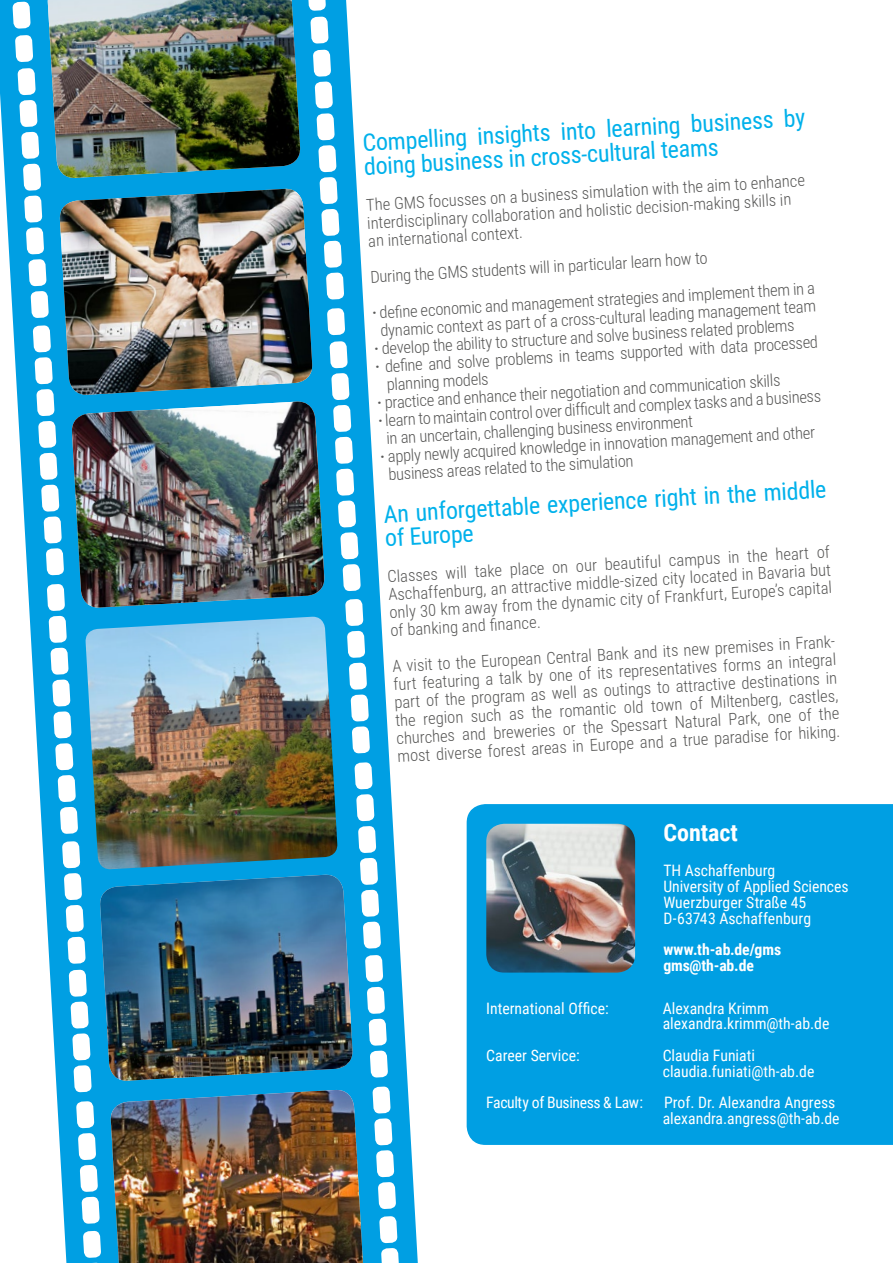
<style>
.page{position:relative;width:893px;height:1263px;background:#fff}
.page>*{position:absolute;margin:0;border:0;box-sizing:border-box;transform-origin:0 0}
.t1{font:24px/24.2px "Roboto Condensed";color:#00b1eb}
.t2{font:700 24px "Roboto Condensed";color:#fff}
.t3{font:300 16.5px/18px "Roboto Condensed";color:#575756}
.t4{font:15.75px/15.8px "Roboto Condensed";color:#fff}
.t5{font:700 15.75px/15.8px "Roboto Condensed";letter-spacing:-.005em;color:#fff}
.t6{font:15.75px "Roboto Condensed";letter-spacing:-.025em;color:#fff}
</style>
<div class="page">
<svg style="left:0;top:0;width:418px;height:1263px"></svg>
<img style="left:59px;top:189px;width:254px;height:207px">
<img style="left:85px;top:617px;width:253px;height:253px">
<svg style="left:33px;top:325px;width:31px;height:250px"></svg>
<svg style="left:47px;top:584px;width:31px;height:250px"></svg>
<svg style="left:17px;top:68px;width:32px;height:250px"></svg>
<svg style="left:15px;top:35px;width:18px;height:27px"></svg>
<svg style="left:329px;top:341px;width:32px;height:250px"></svg>
<svg style="left:327px;top:308px;width:18px;height:27px"></svg>
<svg style="left:345px;top:599px;width:25px;height:155px"></svg>
<svg style="left:354px;top:762px;width:27px;height:187px"></svg>
<svg style="left:365px;top:955px;width:23px;height:123px"></svg>
<svg style="left:372px;top:1086px;width:24px;height:123px"></svg>
<svg style="left:379px;top:1216px;width:20px;height:47px"></svg>
<svg style="left:308px;top:0;width:36px;height:300px"></svg>
<svg style="left:62px;top:841px;width:30px;height:251px"></svg>
<svg style="left:76px;top:1101px;width:24px;height:123px"></svg>
<svg style="left:83px;top:1230px;width:20px;height:33px"></svg>
<svg style="left:12px;top:1px;width:19px;height:28px"></svg>
<img style="left:99px;top:875px;width:254px;height:207px">
<img style="left:110px;top:1090px;width:253px;height:173px">
<img style="left:71px;top:402px;width:254px;height:206px">
<img style="left:48px;top:0;width:253px;height:179px">
<div style="left:467px;top:804px;width:426px;height:341px;background:#009fe3"></div>
<img style="left:486px;top:824px;width:149px;height:148px">
<h1 class="t1" style="left:362px;top:129px;width:445px;rotate:-3deg">Compelling insights into learning business by doing business in cross-cultural teams</h1>
<p class="t3" style="left:366px;top:194px;width:441px;rotate:-3deg">The GMS focusses on a business simulation with the aim to enhance interdisciplinary collaboration and holistic decision-making skills in an international context.</p>
<p class="t3" style="left:369px;top:258px;width:445px;line-height:35.7px;rotate:-3deg">During the GMS students will in particular learn how to<br><sup>.</sup> defi ne economic and management strategies and implement them in a</p>
<p class="t3" style="left:380px;top:320px;width:438px;rotate:-3deg">dynamic context as part of a cross-cultural leading management team</p>
<p class="t3" style="left:374px;top:338px;width:422px;rotate:-3deg"><sup>.</sup> develop the ability to structure and solve business related problems</p>
<p class="t3" style="left:375px;top:356px;width:445px;rotate:-3deg"><sup>.</sup> defi ne and solve problems in teams supported with data processed</p>
<p class="t3" style="left:386px;top:374px;width:103px;rotate:-3deg">planning models</p>
<p class="t3" style="left:377px;top:392px;width:405px;rotate:-3deg"><sup>.</sup> practice and enhance their negotiation and communication skills</p>
<p class="t3" style="left:378px;top:410px;width:445px;rotate:-3deg"><sup>.</sup> learn to maintain control over diffi cult and complex tasks and a business</p>
<p class="t3" style="left:386px;top:428px;width:308px;rotate:-3deg">in an uncertain, challenging business environment</p>
<p class="t3" style="left:380px;top:446px;width:437px;rotate:-3deg"><sup>.</sup> apply newly acquired knowledge in innovation management and other</p>
<p class="t3" style="left:388px;top:464px;width:247px;rotate:-3deg">business areas related to the simulation</p>
<h1 class="t1" style="left:383px;top:500px;width:445px;line-height:24.8px;rotate:-3deg">An unforgettable experience right in the middle of Europe</h1>
<p class="t3" style="left:387px;top:566px;width:445px;text-align:justify;rotate:-3deg">Classes will take place on our beautiful campus in the heart of Aschaffenburg, an attractive middle-sized city located in Bavaria but only 30 km away from the dynamic city of Frankfurt, Europe’s capital of banking and fi nance.</p>
<p class="t3" style="left:392px;top:656px;width:445px;text-align:justify;rotate:-3deg">A visit to the European Central Bank and its new premises in Frank&shy;furt featuring a talk by one of its representatives forms an integral part of the program as well as outings to attractive destinations in the region such as the romantic old town of Miltenberg, castles, churches and breweries or the Spessart Natural Park, one of the most diverse forest areas in Europe and a true paradise for hiking.</p>
<h1 class="t2" style="left:663px;top:815px;width:76px">Contact</h1>
<p class="t4" style="left:663px;top:862px;width:187px">TH Aschaffenburg<br>University of Applied Sciences<br>Wuerzburger Straße 45<br>D-63743 Aschaffenburg</p>
<p class="t5" style="left:663px;top:941px;width:119px">www.th-ab.de/gms gms@th-ab.de</p>
<p class="t4" style="left:486px;top:999px;width:124px">International Office:</p>
<p class="t4" style="left:663px;top:999px;width:168px">Alexandra Krimm alexandra.krimm@th-ab.de</p>
<p class="t4" style="left:486px;top:1047px;width:95px">Career Service:</p>
<p class="t4" style="left:663px;top:1047px;width:153px">Claudia Funiati claudia.funiati@th-ab.de</p>
<p class="t6" style="left:486px;top:1091px;width:158px">Faculty of Business &amp; Law:</p>
<p class="t4" style="left:663px;top:1094px;width:178px">Prof. Dr. Alexandra Angress alexandra.angress@th-ab.de</p>
</div>
